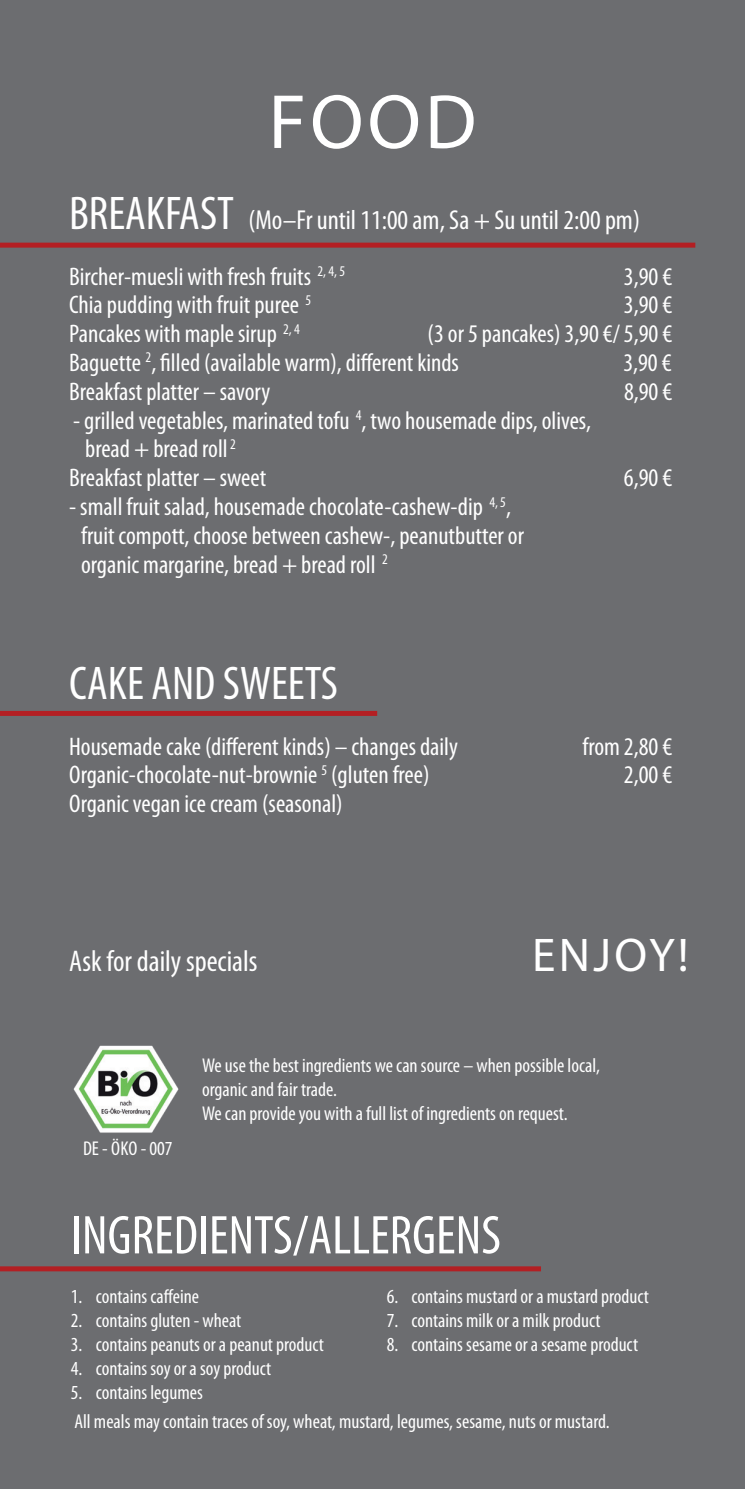
<style>
.page{position:relative;width:745px;height:1489px;background:#fff}
.page>*{position:absolute;margin:0;border:0;box-sizing:border-box;transform-origin:0 0}
.t1{font:77.5px "Myriad Pro";color:#fff}
.t2{font:condensed 55px "Myriad Pro";color:#fff}
.t3{font:condensed 47.5px "Myriad Pro";color:#fff}
.t4{font:47.5px "Myriad Pro";letter-spacing:.07em;color:#fff}
.t5{font:condensed 30px "Myriad Pro";color:#fff}
.t6{font:condensed 27.5px "Myriad Pro";color:#fff}
.t7{font:condensed 25.5px/28.8px "Myriad Pro";color:#fff}
.t8{font:condensed 20px/24px "Myriad Pro";color:#fff}
.s1{font-size:47.5px}
</style>
<div class="page">
<div style="left:0;top:0;width:744px;height:1488px;background:#6c6d70"></div>
<img style="left:73px;top:1045px;width:106px;height:88px">
<div style="left:0;top:1266px;width:540px;height:5px;background:#b31f23"></div>
<div style="left:0;top:243px;width:694px;height:5px;background:#b31f23"></div>
<div style="left:0;top:711px;width:377px;height:5px;background:#b31f23"></div>
<h1 class="t1" style="left:268px;top:74px;width:209px">FOOD</h1>
<p class="t6" style="left:69px;top:203px;width:572px"><span class="s1">BREAKFAST</span> (Mo–Fr until 11:00 am, Sa + Su until 2:00 pm)</p>
<p class="t7" style="left:69px;top:261px;width:277px">Bircher-muesli with fresh fruits <sup>2,</sup> <sup>4,</sup> <sup>5</sup></p>
<p class="t7" style="left:623px;top:261px;width:50px">3,90 €</p>
<p class="t7" style="left:69px;top:290px;width:243px">Chia pudding with fruit puree <sup>5</sup></p>
<p class="t7" style="left:623px;top:290px;width:50px">3,90 €</p>
<p class="t7" style="left:69px;top:319px;width:232px">Pancakes with maple sirup <sup>2,</sup> <sup>4</sup></p>
<p class="t7" style="left:69px;top:319px;width:604px;text-indent:358px">(3 or 5 pancakes) 3,90 €/ 5,90 €<br>Baguette <sup>2</sup>, filled (available warm), different kinds</p>
<p class="t7" style="left:623px;top:348px;width:50px">3,90 €</p>
<p class="t7" style="left:69px;top:376px;width:202px">Breakfast platter – savory</p>
<p class="t7" style="left:623px;top:376px;width:50px">8,90 €</p>
<p class="t7" style="left:73px;top:405px;width:519px">- grilled vegetables, marinated tofu <sup>4</sup>, two housemade dips, olives,</p>
<p class="t7" style="left:85px;top:434px;width:152px">bread + bread roll <sup>2</sup></p>
<p class="t7" style="left:69px;top:463px;width:198px">Breakfast platter – sweet</p>
<p class="t7" style="left:623px;top:463px;width:50px">6,90 €</p>
<p class="t7" style="left:81px;top:492px;width:444px;text-indent:-12px">- small fruit salad, housemade chocolate-cashew-dip <sup>4,</sup> <sup>5</sup>, fruit compott, choose between cashew-, peanutbutter or organic margarine, bread + bread roll <sup>2</sup></p>
<h3 class="t3" style="left:69px;top:654px;width:270px">CAKE AND SWEETS</h3>
<p class="t7" style="left:69px;top:731px;width:390px">Housemade cake (different kinds) – changes daily</p>
<p class="t7" style="left:582px;top:731px;width:91px">from 2,80 €</p>
<p class="t7" style="left:69px;top:760px;width:361px">Organic-chocolate-nut-brownie <sup>5</sup> (gluten free)</p>
<p class="t7" style="left:623px;top:760px;width:50px">2,00 €</p>
<p class="t7" style="left:69px;top:789px;width:275px">Organic vegan ice cream (seasonal)</p>
<p class="t5" style="left:69px;top:942px;width:190px">Ask for daily specials</p>
<h3 class="t4" style="left:532px;top:925px;width:158px">ENJOY!</h3>
<p class="t8" style="left:83px;top:1136px;width:91px">DE - ÖKO - 007</p>
<p class="t8" style="left:202px;top:1053px;width:399px">We use the best ingredients we can source – when possible local, organic and fair trade.<br>We can provide you with a full list of ingredients on request.</p>
<h2 class="t2" style="left:71px;top:1201px;width:431px">INGREDIENTS/ALLERGENS</h2>
<p class="t8" style="left:71px;top:1284px;width:130px">1. contains caffeine</p>
<p class="t8" style="left:71px;top:1308px;width:172px">2. contains gluten - wheat</p>
<p class="t8" style="left:71px;top:1332px;width:254px">3. contains peanuts or a peanut product</p>
<p class="t8" style="left:71px;top:1356px;width:202px">4. contains soy or a soy product</p>
<p class="t8" style="left:71px;top:1380px;width:133px">5. contains legumes</p>
<p class="t8" style="left:386px;top:1284px;width:263px">6. contains mustard or a mustard product</p>
<p class="t8" style="left:386px;top:1308px;width:215px">7. contains milk or a milk product</p>
<p class="t8" style="left:386px;top:1332px;width:253px">8. contains sesame or a sesame product</p>
<p class="t8" style="left:74px;top:1408px;width:536px">All meals may contain traces of soy, wheat, mustard, legumes, sesame, nuts or mustard.</p>
</div>
